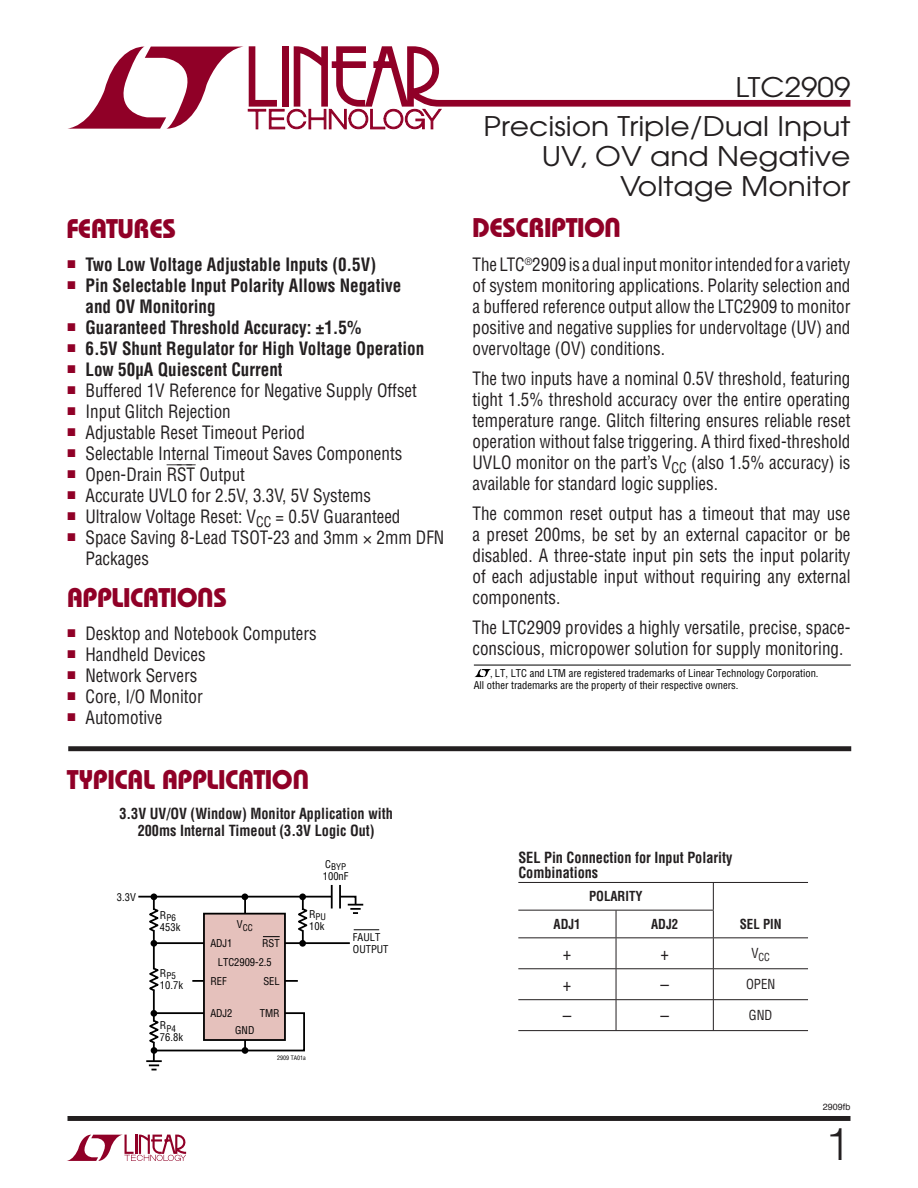
<style>
.page{position:relative;width:918px;height:1188px;background:#fff}
.page>*{position:absolute;margin:0;border:0;box-sizing:border-box;transform-origin:0 0}
.t1{font:300 45px "Helvetica";color:#231f20}
.t2{font:27px/30px "Avant Garde";color:#231f20;text-align:right;scale:1.1 1}
.t3{font:700 27px "Bauhaus";letter-spacing:-.02em;color:#900027}
.t4{font:condensed 18px/21px "Helvetica LT Std";color:#231f20;text-align:justify;scale:.95 1}
.t5{font:700 condensed 18px/21px "Helvetica LT Std";color:#231f20;scale:.95 1}
.t6{font:700 condensed 15px/15px "Helvetica LT Std";color:#231f20;scale:.95 1}
.t7{font:700 condensed 13.5px "Helvetica LT Std";color:#231f20;scale:.95 1}
.t8{font:condensed 13.5px "Helvetica LT Std";color:#231f20;scale:.95 1}
.t9{font:condensed 10.8px "Helvetica LT Std";color:#231f20;scale:.95 1}
.t10{font:condensed 10.5px/12px "Helvetica";color:#000}
.t11{font:condensed 9px "Helvetica";color:#000}
.t12{font:9px "Helvetica";color:#231f20}
.t13{font:condensed 6px "Helvetica";color:#000}
</style>
<div class="page">
<svg style="left:67px;top:1135px;width:119px;height:26px"></svg>
<div style="left:68px;top:1116px;width:782px;height:5px;background:#231f20"></div>
<div style="left:68px;top:746px;width:783px;height:5px;background:#231f20"></div>
<hr style="left:518px;top:882px;width:290px;height:1px;background:#231f20">
<hr style="left:518px;top:910px;width:196px;height:1px;background:#231f20">
<hr style="left:518px;top:937px;width:290px;height:1px;background:#231f20">
<hr style="left:518px;top:968px;width:290px;height:1px;background:#231f20">
<hr style="left:518px;top:999px;width:290px;height:1px;background:#231f20">
<hr style="left:518px;top:1030px;width:290px;height:1px;background:#231f20">
<svg style="left:616px;top:911px;width:1px;height:26px"></svg>
<svg style="left:713px;top:883px;width:1px;height:54px"></svg>
<hr style="left:616px;top:938px;width:1px;height:30px;background:#231f20">
<hr style="left:713px;top:938px;width:1px;height:30px;background:#231f20">
<hr style="left:616px;top:969px;width:1px;height:30px;background:#231f20">
<hr style="left:713px;top:969px;width:1px;height:30px;background:#231f20">
<hr style="left:616px;top:1000px;width:1px;height:30px;background:#231f20">
<hr style="left:713px;top:1000px;width:1px;height:30px;background:#231f20">
<svg style="left:68px;top:46px;width:782px;height:84px"></svg>
<hr style="left:302px;top:897px;width:2px;height:44px;background:#000">
<hr style="left:153px;top:897px;width:2px;height:165px;background:#000">
<hr style="left:155px;top:942px;width:195px;height:2px;background:#000">
<hr style="left:192px;top:980px;width:106px;height:2px;background:#000">
<svg style="left:149px;top:966px;width:10px;height:27px"></svg>
<hr style="left:152px;top:1061px;width:4px;height:10px;background:#878787">
<svg style="left:146px;top:1060px;width:16px;height:10px"></svg>
<hr style="left:331px;top:885px;width:2px;height:24px;background:#000">
<hr style="left:339px;top:885px;width:2px;height:24px;background:#000">
<div style="left:242px;top:1047px;width:6px;height:7px;background:#000;border-radius:50%"></div>
<div style="left:151px;top:1047px;width:6px;height:7px;background:#000;border-radius:50%"></div>
<div style="left:242px;top:893px;width:6px;height:7px;background:#000;border-radius:50%"></div>
<div style="left:299px;top:940px;width:7px;height:7px;background:#000;border-radius:50%"></div>
<div style="left:151px;top:893px;width:6px;height:7px;background:#000;border-radius:50%"></div>
<div style="left:151px;top:940px;width:6px;height:7px;background:#000;border-radius:50%"></div>
<div style="left:204px;top:914px;width:81px;height:126px;background:#e5c1bc"></div>
<div style="left:203px;top:913px;width:83px;height:128px;border:2px solid #000"></div>
<svg style="left:149px;top:1011px;width:156px;height:41px"></svg>
<svg style="left:138px;top:895px;width:241px;height:42px"></svg>
<svg style="left:474px;top:669px;width:17px;height:8px"></svg>
<hr style="left:474px;top:665px;width:377px;height:1px;background:#000">
<h2 class="t2" style="left:736px;top:75px;width:106px">LTC2909</h2>
<h2 class="t2" style="left:483px;top:114px;width:335px">Precision Triple/Dual Input<br>UV, OV and Negative<br>Voltage Monitor</h2>
<h2 class="t3" style="left:66px;top:219px;width:111px">FEATURES</h2>
<h2 class="t3" style="left:472px;top:218px;width:135px">DESCRIPTIO</h2>
<h2 class="t3" style="left:621px;top:237px;width:18px;rotate:-180deg">U</h2>
<p class="t5" style="left:68px;top:256px;width:326px"><sup>■</sup> Two Low Voltage Adjustable Inputs (0.5V)</p>
<p class="t5" style="left:86px;top:277px;width:334px;text-indent:-18px"><sup>■</sup> Pin Selectable Input Polarity Allows Negative and OV Monitoring</p>
<p class="t5" style="left:68px;top:319px;width:311px"><sup>■</sup> Guaranteed Threshold Accuracy: ±1.5%</p>
<p class="t5" style="left:68px;top:340px;width:377px"><sup>■</sup> 6.5V Shunt Regulator for High Voltage Operation</p>
<p class="t5" style="left:68px;top:361px;width:228px"><sup>■</sup> Low 50μA Quiescent Current</p>
<p class="t4" style="left:68px;top:382px;width:369px"><sup>■</sup> Buffered 1V Reference for Negative Supply Offset</p>
<p class="t4" style="left:68px;top:403px;width:173px"><sup>■</sup> Input Glitch Rejection</p>
<p class="t4" style="left:68px;top:424px;width:252px"><sup>■</sup> Adjustable Reset Timeout Period</p>
<p class="t4" style="left:68px;top:445px;width:354px"><sup>■</sup> Selectable Internal Timeout Saves Components</p>
<p class="t4" style="left:68px;top:466px;width:188px"><sup>■</sup> Open-Drain ⎯R⎯S⎯T Output</p>
<p class="t4" style="left:68px;top:487px;width:321px"><sup>■</sup> Accurate UVLO for 2.5V, 3.3V, 5V Systems</p>
<p class="t4" style="left:68px;top:508px;width:352px"><sup>■</sup> Ultralow Voltage Reset: V<sub>CC</sub> = 0.5V Guaranteed</p>
<p class="t4" style="left:86px;top:529px;width:379px;text-indent:-18px"><sup>■</sup> Space Saving 8-Lead TSOT-23 and 3mm 2mm DFN<br>Packages</p>
<h2 class="t3" style="left:67px;top:588px;width:162px">APPLICATIO S</h2>
<p class="t4" style="left:68px;top:625px;width:264px"><sup>■</sup> Desktop and Notebook Computers</p>
<p class="t4" style="left:68px;top:646px;width:147px"><sup>■</sup> Handheld Devices</p>
<p class="t4" style="left:68px;top:667px;width:138px"><sup>■</sup> Network Servers</p>
<p class="t4" style="left:68px;top:688px;width:144px"><sup>■</sup> Core, I/O Monitor</p>
<p class="t4" style="left:68px;top:709px;width:101px"><sup>■</sup> Automotive</p>
<h2 class="t3" style="left:67px;top:770px;width:227px">TYPICAL APPLICATIO</h2>
<h2 class="t3" style="left:309px;top:789px;width:18px;rotate:-180deg">U</h2>
<p class="t6" style="left:119px;top:807px;width:289px;line-height:16.5px;text-align:center">3.3V UV/OV (Window) Monitor Application with<br>200ms Internal Timeout (3.3V Logic Out)</p>
<p class="t10" style="left:117px;top:892px;width:20px">3.3V</p>
<p class="t11" style="left:160px;top:914px;width:17px"><sup>R</sup>P6</p>
<p class="t10" style="left:160px;top:922px;width:22px">453k</p>
<p class="t11" style="left:160px;top:973px;width:17px"><sup>R</sup>P5</p>
<p class="t10" style="left:160px;top:980px;width:25px">10.7k</p>
<p class="t11" style="left:160px;top:1025px;width:17px"><sup>R</sup>P4</p>
<p class="t10" style="left:160px;top:1032px;width:25px">76.8k</p>
<p class="t11" style="left:237px;top:924px;width:17px"><sup>V</sup>CC</p>
<p class="t10" style="left:262px;top:938px;width:19px">RST</p>
<p class="t10" style="left:263px;top:976px;width:18px">SEL</p>
<p class="t10" style="left:210px;top:938px;width:24px">ADJ1</p>
<p class="t10" style="left:218px;top:957px;width:55px">LTC2909-2.5</p>
<p class="t10" style="left:210px;top:976px;width:18px">REF</p>
<p class="t10" style="left:210px;top:1008px;width:24px">ADJ2</p>
<p class="t10" style="left:260px;top:1008px;width:21px">TMR</p>
<p class="t10" style="left:235px;top:1025px;width:21px">GND</p>
<p class="t11" style="left:325px;top:863px;width:22px"><sup>C</sup>BYP</p>
<p class="t10" style="left:323px;top:871px;width:27px">100nF</p>
<p class="t11" style="left:309px;top:914px;width:18px"><sup>R</sup>PU</p>
<p class="t10" style="left:309px;top:921px;width:17px">10k</p>
<p class="t10" style="left:353px;top:932px;width:37px">FAULT<br>OUTPUT</p>
<p class="t13" style="left:277px;top:1055px;width:30px">2909 TA01a</p>
<p class="t4" style="left:472px;top:256px;width:399px">The LTC<sup>®</sup>2909 is a dual input monitor intended for a variety of system monitoring applications. Polarity selection and a buffered reference output allow the LTC2909 to monitor positive and negative supplies for undervoltage (UV) and overvoltage (OV) conditions.</p>
<p class="t4" style="left:472px;top:370px;width:399px">The two inputs have a nominal 0.5V threshold, featuring tight 1.5% threshold accuracy over the entire operating temperature range. Glitch filtering ensures reliable reset operation without false triggering. A third fixed-threshold UVLO monitor on the part’s V<sub>CC</sub> (also 1.5% accuracy) is available for standard logic supplies.</p>
<p class="t4" style="left:473px;top:505px;width:399px">The common reset output has a timeout that may use a preset 200ms, be set by an external capacitor or be disabled. A three-state input pin sets the input polarity of each adjustable input without requiring any external components.</p>
<p class="t4" style="left:473px;top:619px;width:399px">The LTC2909 provides a highly versatile, precise, space&shy;conscious, micropower solution for supply monitoring.</p>
<p class="t10" style="left:474px;top:668px;width:346px;text-indent:16px">, LT, LTC and LTM are registered trademarks of Linear Technology Corporation.<br>All other trademarks are the property of their respective owners.</p>
<p class="t6" style="left:518px;top:852px;width:227px">SEL Pin Connection for Input Polarity<br>Combinations</p>
<p class="t7" style="left:589px;top:892px;width:58px">POLARITY</p>
<p class="t7" style="left:554px;top:919px;width:30px">ADJ1</p>
<p class="t7" style="left:651px;top:919px;width:30px">ADJ2</p>
<p class="t7" style="left:740px;top:919px;width:45px">SEL PIN</p>
<p class="t4" style="left:563px;top:945px;width:11px">+</p>
<p class="t4" style="left:660px;top:945px;width:11px">+</p>
<p class="t9" style="left:751px;top:953px;width:21px"><sup>V</sup>CC</p>
<p class="t4" style="left:563px;top:976px;width:11px">+</p>
<p class="t4" style="left:660px;top:976px;width:10px">–</p>
<p class="t8" style="left:746px;top:979px;width:32px">OPEN</p>
<p class="t4" style="left:563px;top:1007px;width:10px">–</p>
<p class="t4" style="left:660px;top:1007px;width:10px">–</p>
<p class="t8" style="left:749px;top:1010px;width:26px">GND</p>
<p class="t12" style="left:823px;top:1103px;width:29px">2909fb</p>
<h1 class="t1" style="left:825px;top:1128px;width:27px">1</h1>
</div>
